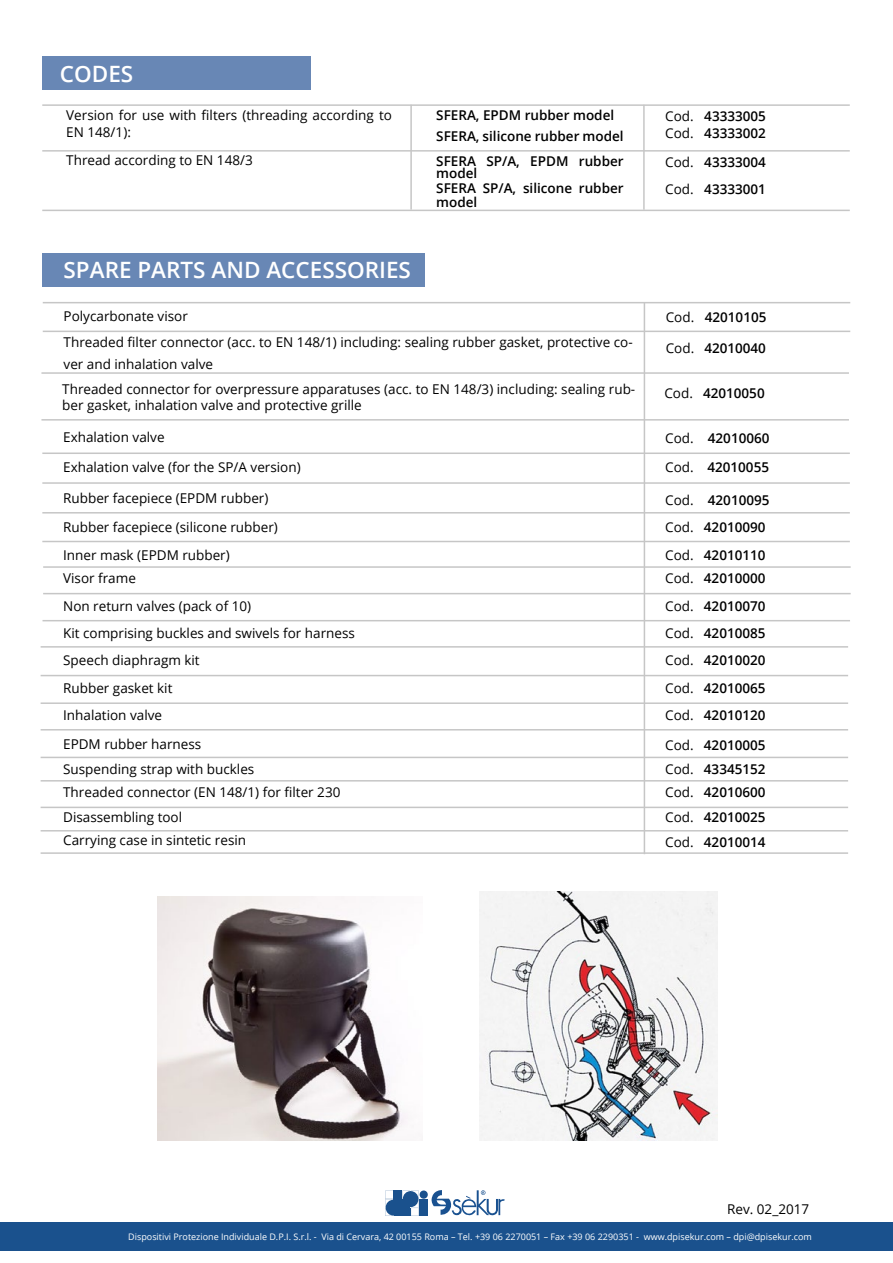
<style>
.page{position:relative;width:893px;height:1263px;background:#fff}
.page>*{position:absolute;margin:0;border:0;box-sizing:border-box;transform-origin:0 0}
.t1{font:600 22.5px "Open Sans";color:#fff}
.t2{font:13.5px/16.2px "Open Sans";color:#000}
.t3{font:600 13.5px/21px "Open Sans";color:#000}
.t4{font:9px "Open Sans";color:#fff}
.s1{font-weight:400}
</style>
<div class="page">
<div style="left:0;top:1222px;width:893px;height:29px;background:#1a518d"></div>
<svg style="left:431px;top:1190px;width:74px;height:26px"></svg>
<div style="left:394px;top:1199px;width:8px;height:8px;background:#1a518d"></div>
<div style="left:394px;top:1208px;width:8px;height:8px;background:#1a518d"></div>
<div style="left:394px;top:1191px;width:8px;height:8px;background:#1a518d"></div>
<div style="left:420px;top:1208px;width:8px;height:8px;background:#1a518d"></div>
<div style="left:420px;top:1199px;width:8px;height:8px;background:#1a518d"></div>
<div style="left:420px;top:1190px;width:8px;height:9px;background:#1a518d;border-radius:50%"></div>
<svg style="left:402px;top:1191px;width:17px;height:25px"></svg>
<svg style="left:385px;top:1191px;width:8px;height:25px"></svg>
<div style="left:42px;top:56px;width:268px;height:34px;background:#6887b5"></div>
<hr style="left:42px;top:150px;width:808px;height:2px;background:#c6c6c6">
<hr style="left:42px;top:210px;width:808px;height:1px;background:#c6c6c6">
<hr style="left:643px;top:105px;width:2px;height:105px;background:#c6c6c6">
<hr style="left:410px;top:105px;width:2px;height:105px;background:#c6c6c6">
<hr style="left:42px;top:104px;width:808px;height:2px;background:#c6c6c6">
<div style="left:42px;top:253px;width:382px;height:34px;background:#6887b5"></div>
<hr style="left:644px;top:303px;width:1px;height:551px;background:#c6c6c6">
<hr style="left:41px;top:675px;width:807px;height:1px;background:#c6c6c6">
<hr style="left:41px;top:646px;width:807px;height:2px;background:#c6c6c6">
<hr style="left:43px;top:620px;width:807px;height:1px;background:#c6c6c6">
<hr style="left:43px;top:593px;width:808px;height:1px;background:#c6c6c6">
<hr style="left:43px;top:566px;width:808px;height:2px;background:#c6c6c6">
<hr style="left:42px;top:541px;width:808px;height:1px;background:#c6c6c6">
<hr style="left:42px;top:512px;width:808px;height:1px;background:#c6c6c6">
<hr style="left:42px;top:482px;width:808px;height:2px;background:#c6c6c6">
<hr style="left:42px;top:452px;width:808px;height:2px;background:#c6c6c6">
<hr style="left:41px;top:419px;width:808px;height:2px;background:#c6c6c6">
<hr style="left:41px;top:372px;width:808px;height:2px;background:#c6c6c6">
<hr style="left:43px;top:331px;width:807px;height:1px;background:#c6c6c6">
<hr style="left:43px;top:302px;width:807px;height:1px;background:#c6c6c6">
<hr style="left:41px;top:702px;width:807px;height:2px;background:#c6c6c6">
<hr style="left:41px;top:729px;width:807px;height:1px;background:#c6c6c6">
<hr style="left:41px;top:757px;width:807px;height:1px;background:#c6c6c6">
<hr style="left:41px;top:780px;width:807px;height:1px;background:#c6c6c6">
<hr style="left:41px;top:807px;width:807px;height:1px;background:#c6c6c6">
<hr style="left:41px;top:830px;width:807px;height:1px;background:#c6c6c6">
<hr style="left:41px;top:852px;width:807px;height:2px;background:#c6c6c6">
<img style="left:158px;top:896px;width:250px;height:244px">
<img style="left:479px;top:892px;width:239px;height:248px">
<h1 class="t1" style="left:60px;top:58px;width:75px">CODES</h1>
<p class="t2" style="left:66px;top:107px;width:327px">Version for use with filters (threading according to<br>EN 148/1):</p>
<p class="t3" style="left:665px;top:108px;width:102px;line-height:16.5px"><span class="s1">Cod.</span> 43333005<br><span class="s1">Cod.</span> 43333002</p>
<p class="t3" style="left:436px;top:105px;width:189px">SFERA, EPDM rubber model<br>SFERA, silicone rubber model</p>
<p class="t2" style="left:66px;top:152px;width:188px">Thread according to EN 148/3</p>
<p class="t3" style="left:436px;top:155px;width:189px;line-height:12px">SFERA SP/A, EPDM rubber model</p>
<p class="t3" style="left:436px;top:181px;width:189px;line-height:13.5px">SFERA SP/A, silicone rubber model</p>
<p class="t3" style="left:665px;top:148px;width:102px;line-height:27px"><span class="s1">Cod.</span> 43333004<br><span class="s1">Cod.</span> 43333001</p>
<h1 class="t1" style="left:64px;top:254px;width:349px">SPARE PARTS AND ACCESSORIES</h1>
<p class="t2" style="left:64px;top:307px;width:126px">Polycarbonate visor</p>
<p class="t3" style="left:666px;top:306px;width:102px"><span class="s1">Cod.</span> 42010105</p>
<p class="t2" style="left:64px;top:331px;width:571px;line-height:21.6px">Threaded filter connector (acc. to EN 148/1) including: sealing rubber gasket, protective co&shy;ver and inhalation valve</p>
<p class="t3" style="left:666px;top:337px;width:102px"><span class="s1">Cod.</span> 42010040</p>
<p class="t2" style="left:62px;top:380px;width:574px">Threaded connector for overpressure apparatuses (acc. to EN 148/3) including: sealing rub&shy;ber gasket, inhalation valve and protective grille</p>
<p class="t3" style="left:664px;top:382px;width:102px"><span class="s1">Cod.</span> 42010050</p>
<p class="t2" style="left:63px;top:428px;width:103px">Exhalation valve</p>
<p class="t3" style="left:665px;top:427px;width:106px"><span class="s1">Cod.</span> 42010060</p>
<p class="t2" style="left:63px;top:459px;width:239px">Exhalation valve (for the SP/A version)</p>
<p class="t3" style="left:665px;top:457px;width:105px"><span class="s1">Cod.</span> 42010055</p>
<p class="t2" style="left:63px;top:490px;width:207px">Rubber facepiece (EPDM rubber)</p>
<p class="t3" style="left:665px;top:490px;width:106px"><span class="s1">Cod.</span> 42010095</p>
<p class="t2" style="left:63px;top:519px;width:216px">Rubber facepiece (silicone rubber)</p>
<p class="t3" style="left:665px;top:516px;width:102px"><span class="s1">Cod.</span> 42010090</p>
<p class="t2" style="left:63px;top:546px;width:168px">Inner mask (EPDM rubber)</p>
<p class="t3" style="left:665px;top:544px;width:102px"><span class="s1">Cod.</span> 42010110</p>
<p class="t2" style="left:63px;top:570px;width:74px">Visor frame</p>
<p class="t3" style="left:665px;top:567px;width:102px"><span class="s1">Cod.</span> 42010000</p>
<p class="t2" style="left:63px;top:597px;width:190px">Non return valves (pack of 10)</p>
<p class="t3" style="left:665px;top:595px;width:102px"><span class="s1">Cod.</span> 42010070</p>
<p class="t2" style="left:63px;top:625px;width:293px">Kit comprising buckles and swivels for harness</p>
<p class="t3" style="left:665px;top:623px;width:102px"><span class="s1">Cod.</span> 42010085</p>
<p class="t2" style="left:63px;top:651px;width:138px">Speech diaphragm kit</p>
<p class="t3" style="left:665px;top:649px;width:102px"><span class="s1">Cod.</span> 42010020</p>
<p class="t2" style="left:63px;top:679px;width:111px">Rubber gasket kit</p>
<p class="t3" style="left:665px;top:677px;width:102px"><span class="s1">Cod.</span> 42010065</p>
<p class="t2" style="left:63px;top:707px;width:100px">Inhalation valve</p>
<p class="t3" style="left:665px;top:704px;width:102px"><span class="s1">Cod.</span> 42010120</p>
<p class="t2" style="left:63px;top:735px;width:140px">EPDM rubber harness</p>
<p class="t3" style="left:665px;top:734px;width:102px"><span class="s1">Cod.</span> 42010005</p>
<p class="t2" style="left:63px;top:761px;width:193px">Suspending strap with buckles</p>
<p class="t3" style="left:665px;top:759px;width:102px"><span class="s1">Cod.</span> 43345152</p>
<p class="t2" style="left:63px;top:783px;width:279px">Threaded connector (EN 148/1) for filter 230</p>
<p class="t3" style="left:665px;top:781px;width:102px"><span class="s1">Cod.</span> 42010600</p>
<p class="t2" style="left:63px;top:809px;width:121px">Disassembling tool</p>
<p class="t3" style="left:665px;top:806px;width:102px"><span class="s1">Cod.</span> 42010025</p>
<p class="t2" style="left:63px;top:831px;width:184px">Carrying case in sintetic resin</p>
<p class="t3" style="left:665px;top:831px;width:102px"><span class="s1">Cod.</span> 42010014</p>
<p class="t2" style="left:727px;top:1200px;width:84px">Rev. 02_2017</p>
<p class="t4" style="left:128px;top:1230px;width:685px">Dispositivi Protezione Individuale D.P.I. S.r.l. - Via di Cervara, 42 00155 Roma – Tel. +39 06 2270051 – Fax +39 06 2290351 - www.dpisekur.com – dpi@dpisekur.com</p>
</div>
